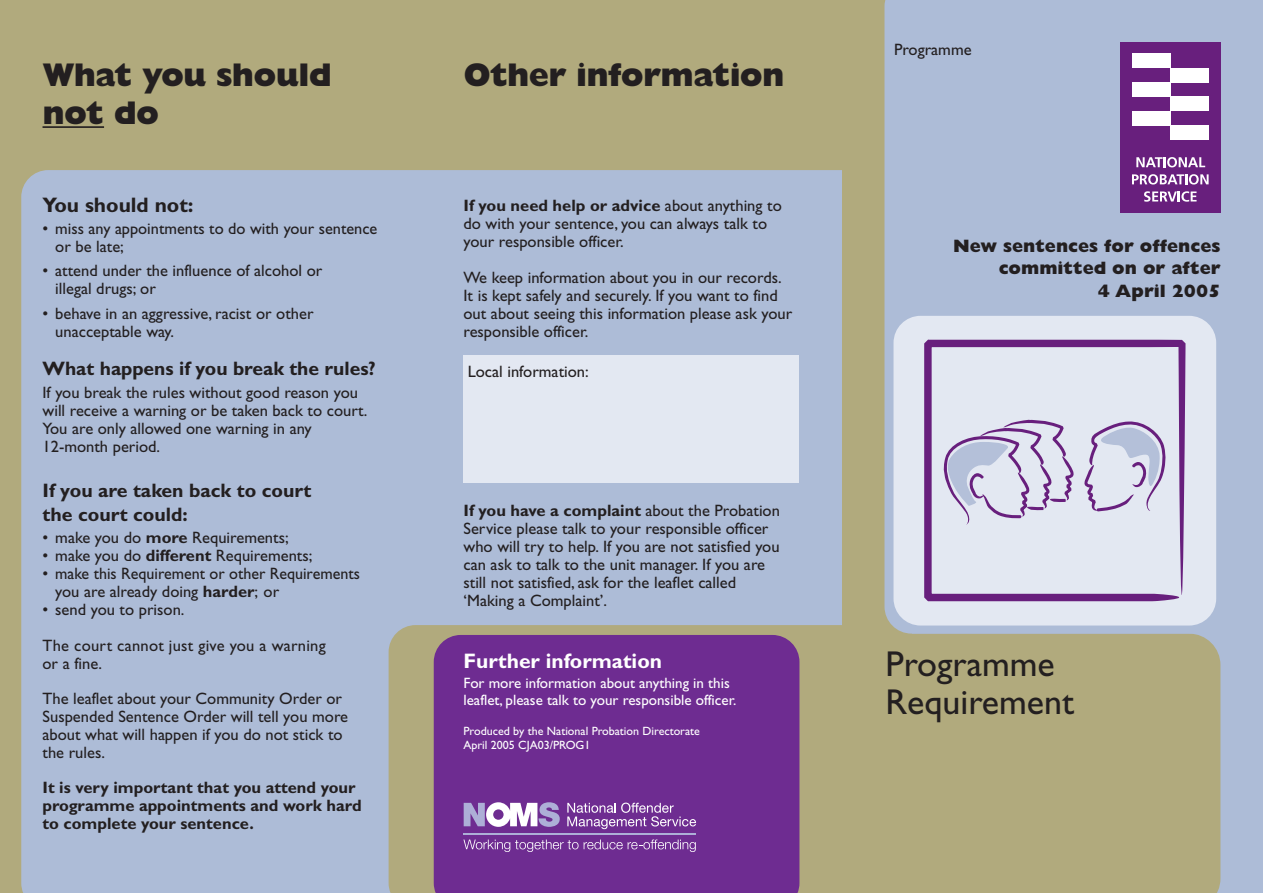
<style>
.page{position:relative;width:1263px;height:893px;background:#fff}
.page>*{position:absolute;margin:0;border:0;box-sizing:border-box;transform-origin:0 0}
.t1{font:36px/37.5px "Gill Sans";color:#231f20}
.t2{font:800 33px/37.5px "Gill Sans";letter-spacing:-.02em;color:#231f20}
.t3{font:700 21px "Gill Sans";color:#fff}
.t4{font:700 21px "Gill Sans";color:#231f20}
.t5{font:700 19.5px/24px "Gill Sans";color:#231f20}
.t6{font:800 18px/22.5px "Gill Sans";color:#231f20;text-align:right}
.t7{font:16.5px/18px "Gill Sans";color:#231f20}
.t8{font:700 16.5px/18px "Gill Sans";color:#231f20}
.t9{font:15px/16.5px "Gill Sans";color:#fff}
.t10{font:12px/13.5px "Gill Sans";color:#fff}
.s1{font-weight:700}
</style>
<div class="page">
<div style="left:842px;top:0;width:421px;height:893px;background:#adbcd7"></div>
<div style="left:0;top:0;width:842px;height:893px;background:#b1aa7d"></div>
<div style="left:21px;top:170px;width:821px;height:723px;background:#adbcd7"></div>
<svg style="left:389px;top:625px;width:453px;height:268px"></svg>
<div style="left:781px;top:634px;width:439px;height:259px;background:#b1aa7d"></div>
<div style="left:434px;top:635px;width:365px;height:258px;background:#6e2c91"></div>
<div style="left:459px;top:779px;width:238px;height:78px;background:#6e2c91"></div>
<svg style="left:567px;top:803px;width:129px;height:26px"></svg>
<svg style="left:464px;top:802px;width:96px;height:25px"></svg>
<hr style="left:464px;top:833px;width:232px;height:2px;background:#adafd7">
<svg style="left:463px;top:839px;width:115px;height:13px"></svg>
<svg style="left:584px;top:839px;width:112px;height:13px"></svg>
<div style="left:842px;top:0;width:70px;height:893px;background:#b1aa7d"></div>
<svg style="left:884px;top:0;width:337px;height:634px"></svg>
<svg style="left:889px;top:311px;width:332px;height:319px"></svg>
<div style="left:1120px;top:43px;width:100px;height:170px;background:#681f7d"></div>
<div style="left:1132px;top:53px;width:38px;height:15px;background:#fff"></div>
<div style="left:1170px;top:68px;width:38px;height:14px;background:#fff"></div>
<div style="left:1132px;top:82px;width:38px;height:15px;background:#fff"></div>
<div style="left:1170px;top:97px;width:38px;height:14px;background:#fff"></div>
<div style="left:1132px;top:111px;width:38px;height:14px;background:#fff"></div>
<div style="left:1170px;top:125px;width:38px;height:15px;background:#fff"></div>
<svg style="left:1144px;top:191px;width:52px;height:11px"></svg>
<svg style="left:1132px;top:174px;width:76px;height:11px"></svg>
<svg style="left:1136px;top:157px;width:69px;height:10px"></svg>
<div style="left:463px;top:356px;width:336px;height:127px;background:#e3e8f2"></div>
<hr style="left:43px;top:126px;width:61px;height:2px;background:#231f20">
<h2 class="t2" style="left:43px;top:59px;width:291px">What you should not do</h2>
<p class="t4" style="left:43px;top:197px;width:153px">You should not:</p>
<p class="t7" style="left:55px;top:221px;width:324px;text-indent:-13px">• miss any appointments to do with your sentence or be late;</p>
<p class="t7" style="left:55px;top:263px;width:269px;text-indent:-13px">• attend under the influence of alcohol or illegal drugs; or</p>
<p class="t7" style="left:55px;top:306px;width:260px;text-indent:-13px">• behave in an aggressive, racist or other unacceptable way.</p>
<p class="t5" style="left:43px;top:359px;width:335px">What happens if you break the rules?</p>
<p class="t7" style="left:43px;top:385px;width:326px">If you break the rules without good reason you will receive a warning or be taken back to court.<br>You are only allowed one warning in any 12-month period.</p>
<p class="t5" style="left:43px;top:480px;width:270px">If you are taken back to court the court could:</p>
<p class="t7" style="left:43px;top:530px;width:248px">• make you do <span class="s1">more</span> Requirements;</p>
<p class="t7" style="left:43px;top:548px;width:271px">• make you do <span class="s1">different</span> Requirements;</p>
<p class="t7" style="left:55px;top:566px;width:306px;text-indent:-13px">• make this Requirement or other Requirements you are already doing <span class="s1">harder</span>; or</p>
<p class="t7" style="left:43px;top:593px;width:285px;line-height:36px">• send you to prison.<br>The court cannot just give you a warning</p>
<p class="t7" style="left:43px;top:648px;width:301px;line-height:35px">or a fine.<br>The leaflet about your Community Order or</p>
<p class="t7" style="left:43px;top:709px;width:307px">Suspended Sentence Order will tell you more about what will happen if you do not stick to the rules.</p>
<p class="t8" style="left:43px;top:780px;width:321px">It is very important that you attend your programme appointments and work hard to complete your sentence.</p>
<h2 class="t2" style="left:463px;top:59px;width:323px">Other information</h2>
<p class="t7" style="left:463px;top:198px;width:320px"><span class="s1">If you need help or advice</span> about anything to do with your sentence, you can always talk to your responsible officer.</p>
<p class="t7" style="left:463px;top:270px;width:330px">We keep information about you in our records.<br>It is kept safely and securely. If you want to find out about seeing this information please ask your responsible officer.</p>
<p class="t7" style="left:468px;top:364px;width:122px">Local information:</p>
<p class="t7" style="left:463px;top:503px;width:318px"><span class="s1">If you have a complaint</span> about the Probation Service please talk to your responsible officer who will try to help. If you are not satisfied you can ask to talk to the unit manager. If you are still not satisfied, ask for the leaflet called ‘Making a Complaint’.</p>
<p class="t3" style="left:463px;top:653px;width:200px">Further information</p>
<p class="t9" style="left:463px;top:676px;width:274px">For more information about anything in this leaflet, please talk to your responsible officer.</p>
<p class="t10" style="left:463px;top:726px;width:238px">Produced by the National Probation Directorate<br>April 2005 CJA03/PROG1</p>
<p class="t7" style="left:894px;top:42px;width:79px">Programme</p>
<p class="t6" style="left:953px;top:236px;width:269px">New sentences for offences committed on or after<br>4 April 2005</p>
<h1 class="t1" style="left:885px;top:648px;width:190px">Programme<br>Requirement</h1>
</div>
